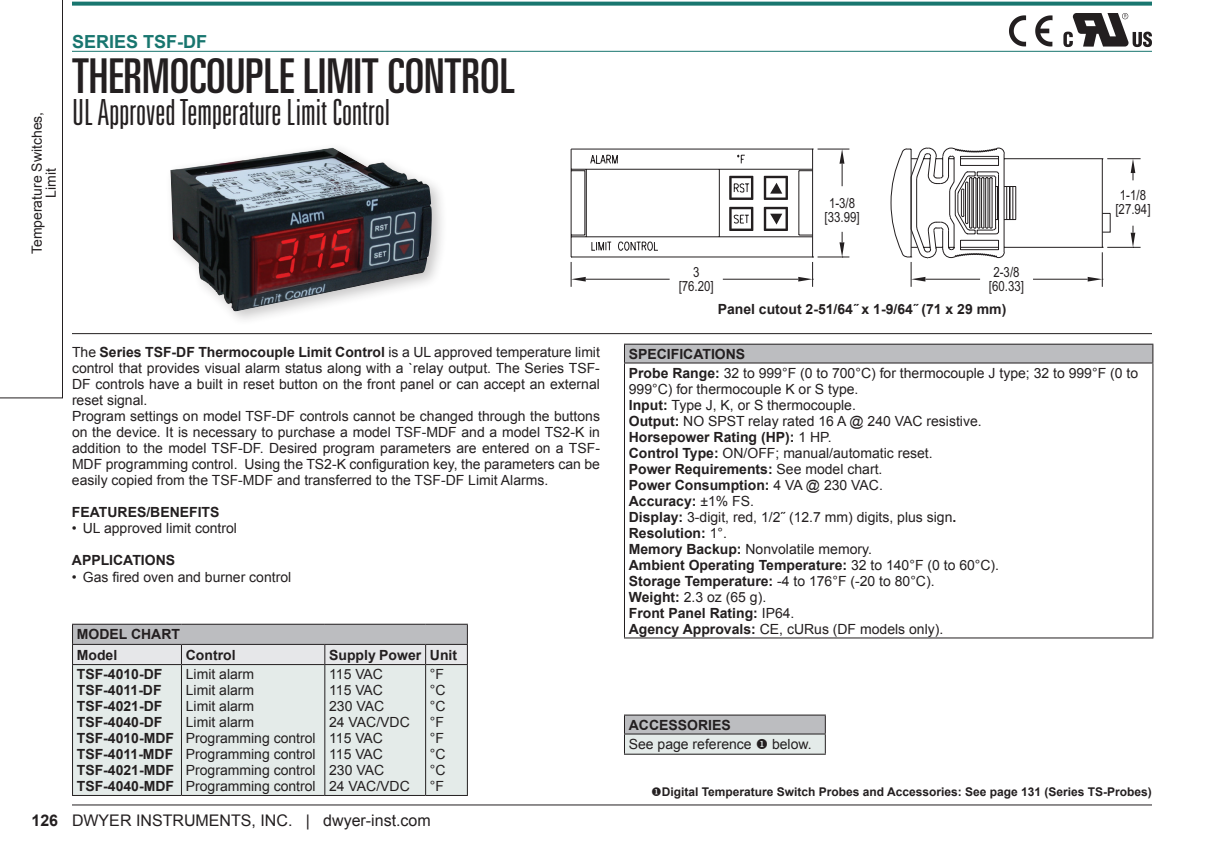
<style>
.page{position:relative;width:1224px;height:868px;background:#fff}
.page>*{position:absolute;margin:0;border:0;box-sizing:border-box;transform-origin:0 0}
.t1{font:ultra-condensed 48px "Univers LT Std";color:#231f20}
.t2{font:300 ultra-condensed 36px "Univers LT Std";color:#231f20}
.t3{font:700 18px "Arial";color:#18766f}
.t4{font:16px "Arial";color:#231f20}
.t5{font:14px/16px "Arial";color:#231f20}
.t6{font:700 14px/16px "Arial";color:#231f20}
.t7{font:14px/14px "Arial Narrow";color:#231f20;text-align:center}
.t8{font:700 12px "Arial";color:#231f20}
.s1{font-weight:700}
</style>
<div class="page">
<hr style="left:72px;top:804px;width:1080px;height:1px;background:#231f20">
<svg style="left:0;top:0;width:63px;height:398px"></svg>
<svg style="left:72px;top:2px;width:1080px;height:4px;background:#2d827c"></svg>
<hr style="left:72px;top:51px;width:1080px;height:1px;background:#18766f">
<div style="left:165px;top:142px;width:283px;height:185px;background:#231f20;opacity:.25"></div>
<img style="left:170px;top:148px;width:262px;height:163px">
<hr style="left:72px;top:333px;width:1080px;height:1px;background:#231f20">
<hr style="left:1107px;top:247px;width:34px;height:1px;background:#231f20">
<hr style="left:1107px;top:158px;width:34px;height:1px;background:#231f20">
<svg style="left:571px;top:148px;width:540px;height:139px"></svg>
<div style="left:624px;top:344px;width:529px;height:19px;background:#bcbdc0"></div>
<hr style="left:1152px;top:363px;width:1px;height:274px;background:#231f20">
<hr style="left:624px;top:363px;width:1px;height:274px;background:#231f20">
<hr style="left:624px;top:637px;width:529px;height:1px;background:#231f20">
<hr style="left:624px;top:344px;width:529px;height:1px;background:#231f20">
<svg style="left:624px;top:345px;width:1px;height:17px"></svg>
<svg style="left:1152px;top:345px;width:1px;height:17px"></svg>
<hr style="left:624px;top:362px;width:529px;height:1px;background:#231f20">
<div style="left:624px;top:715px;width:201px;height:19px;background:#bcbdc0"></div>
<div style="left:624px;top:734px;width:201px;height:20px;background:#e4ebe9"></div>
<svg style="left:825px;top:715px;width:1px;height:38px"></svg>
<hr style="left:624px;top:714px;width:202px;height:1px;background:#231f20">
<hr style="left:624px;top:733px;width:202px;height:1px;background:#231f20">
<svg style="left:624px;top:715px;width:1px;height:38px"></svg>
<hr style="left:624px;top:753px;width:202px;height:1px;background:#231f20">
<svg style="left:1035px;top:15px;width:18px;height:31px"></svg>
<svg style="left:1009px;top:15px;width:17px;height:31px"></svg>
<svg style="left:1063px;top:13px;width:89px;height:34px"></svg>
<div style="left:73px;top:665px;width:394px;height:130px;background:#e4ebe9"></div>
<hr style="left:181px;top:665px;width:1px;height:130px;background:#231f20">
<hr style="left:324px;top:665px;width:1px;height:130px;background:#231f20">
<hr style="left:425px;top:665px;width:1px;height:130px;background:#231f20">
<hr style="left:467px;top:665px;width:1px;height:130px;background:#231f20">
<hr style="left:72px;top:664px;width:109px;height:1px;background:#231f20">
<hr style="left:181px;top:664px;width:144px;height:1px;background:#231f20">
<hr style="left:325px;top:664px;width:101px;height:1px;background:#231f20">
<hr style="left:426px;top:664px;width:42px;height:1px;background:#231f20">
<hr style="left:72px;top:795px;width:109px;height:1px;background:#231f20">
<hr style="left:181px;top:795px;width:144px;height:1px;background:#231f20">
<hr style="left:325px;top:795px;width:101px;height:1px;background:#231f20">
<hr style="left:426px;top:795px;width:42px;height:1px;background:#231f20">
<hr style="left:72px;top:623px;width:109px;height:1px;background:#231f20">
<hr style="left:181px;top:623px;width:144px;height:1px;background:#231f20">
<hr style="left:325px;top:623px;width:101px;height:1px;background:#231f20">
<hr style="left:426px;top:623px;width:42px;height:1px;background:#231f20">
<hr style="left:72px;top:665px;width:1px;height:130px;background:#231f20">
<svg style="left:72px;top:624px;width:396px;height:40px;background:#c7c8ca"></svg>
<p class="t5" style="left:30px;top:254px;width:144px;line-height:14px;text-align:center;rotate:-90deg">Temperature Switches,<br>Limit</p>
<p class="t3" style="left:72px;top:29px;width:137px">SERIES TSF-DF</p>
<h1 class="t1" style="left:72px;top:48px;width:444px">THERMOCOUPLE LIMIT CONTROL</h1>
<h2 class="t2" style="left:72px;top:93px;width:320px">ULApproved Temperature Limit Control</h2>
<p class="t5" style="left:72px;top:344px;width:530px">The <span class="s1">Series TSF-DF Thermocouple Limit Control</span> is a UL approved temperature limit control that provides visual alarm status along with a `relay output. The Series TSF-DF controls have a built in reset button on the front panel or can accept an external reset signal.<br>Program settings on model TSF-DF controls cannot be changed through the buttons on the device. It is necessary to purchase a model TSF-MDF and a model TS2-K in addition to the model TSF-DF. Desired program parameters are entered on a TSF-MDF programming control. Using the TS2-K configuration key, the parameters can be easily copied from the TSF-MDF and transferred to the TSF-DF Limit Alarms.</p>
<p class="t6" style="left:72px;top:505px;width:149px">FEATURES/BENEFITS</p>
<p class="t5" style="left:72px;top:520px;width:167px">• UL approved limit control</p>
<p class="t6" style="left:72px;top:553px;width:105px">APPLICATIONS</p>
<p class="t5" style="left:72px;top:568px;width:221px">• Gas fired oven and burner control</p>
<p class="t6" style="left:77px;top:623px;width:105px;line-height:21.4px">MODEL CHART<br>Model</p>
<p class="t6" style="left:186px;top:647px;width:51px">Control</p>
<p class="t6" style="left:329px;top:647px;width:130px">Supply Power Unit</p>
<p class="t6" style="left:77px;top:666px;width:99px">TSF-4010-DF<br>TSF-4011-DF<br>TSF-4021-DF<br>TSF-4040-DF<br>TSF-4010-MDF<br>TSF-4011-MDF<br>TSF-4021-MDF<br>TSF-4040-MDF</p>
<p class="t5" style="left:186px;top:666px;width:131px">Limit alarm<br>Limit alarm<br>Limit alarm<br>Limit alarm<br>Programming control<br>Programming control<br>Programming control<br>Programming control</p>
<p class="t5" style="left:329px;top:666px;width:82px">115 VAC<br>115 VAC<br>230 VAC<br>24 VAC/VDC<br>115 VAC<br>115 VAC<br>230 VAC<br>24 VAC/VDC</p>
<p class="t5" style="left:430px;top:666px;width:17px;text-align:justify">°F °C °C °F °F °C °C °F</p>
<p class="t4" style="left:32px;top:809px;width:401px"><span class="s1">126</span> DWYER INSTRUMENTS, INC. | dwyer-inst.com</p>
<p class="t7" style="left:825px;top:195px;width:37px">1-3/8 [33.99]</p>
<p class="t7" style="left:1115px;top:187px;width:37px">1-1/8 [27.94]</p>
<p class="t7" style="left:989px;top:264px;width:37px">2-3/8 [60.33]</p>
<p class="t6" style="left:718px;top:301px;width:290px">Panel cutout 2-51/64˝ x 1-9/64˝ (71 x 29 mm)</p>
<p class="t5" style="left:629px;top:344px;width:511px;line-height:18.8px"><span class="s1">SPECIFICATIONS<br>Probe Range:</span> 32 to 999°F (0 to 700°C) for thermocouple J type; 32 to 999°F (0 to</p>
<p class="t5" style="left:629px;top:381px;width:372px">999°C) for thermocouple K or S type.<br><span class="s1">Input:</span> Type J, K, or S thermocouple.<br><span class="s1">Output:</span> NO SPST relay rated 16 A @ 240 VAC resistive.<br><span class="s1">Horsepower Rating (HP):</span> 1 HP.<br><span class="s1">Control Type:</span> ON/OFF; manual/automatic reset.<br><span class="s1">Power Requirements:</span> See model chart.<br><span class="s1">Power Consumption:</span> 4 VA @ 230 VAC.<br><span class="s1">Accuracy:</span> ±1% FS.<br><span class="s1">Display:</span> 3-digit, red, 1/2˝ (12.7 mm) digits, plus sign<span class="s1">.<br>Resolution:</span> 1°.<br><span class="s1">Memory Backup:</span> Nonvolatile memory.<br><span class="s1">Ambient Operating Temperature:</span> 32 to 140°F (0 to 60°C).<br><span class="s1">Storage Temperature:</span> -4 to 176°F (-20 to 80°C).<br><span class="s1">Weight:</span> 2.3 oz (65 g).<br><span class="s1">Front Panel Rating:</span> IP64.<br><span class="s1">Agency Approvals:</span> CE, cURus (DF models only).</p>
<p class="t7" style="left:679px;top:264px;width:37px">3 [76.20]</p>
<p class="t5" style="left:629px;top:715px;width:184px;line-height:19.6px"><span class="s1">ACCESSORIES<br></span>See page reference ◆ below.</p>
<p class="t8" style="left:651px;top:783px;width:502px">◆Digital Temperature Switch Probes and Accessories: See page 131 (Series TS-Probes)</p>
</div>
